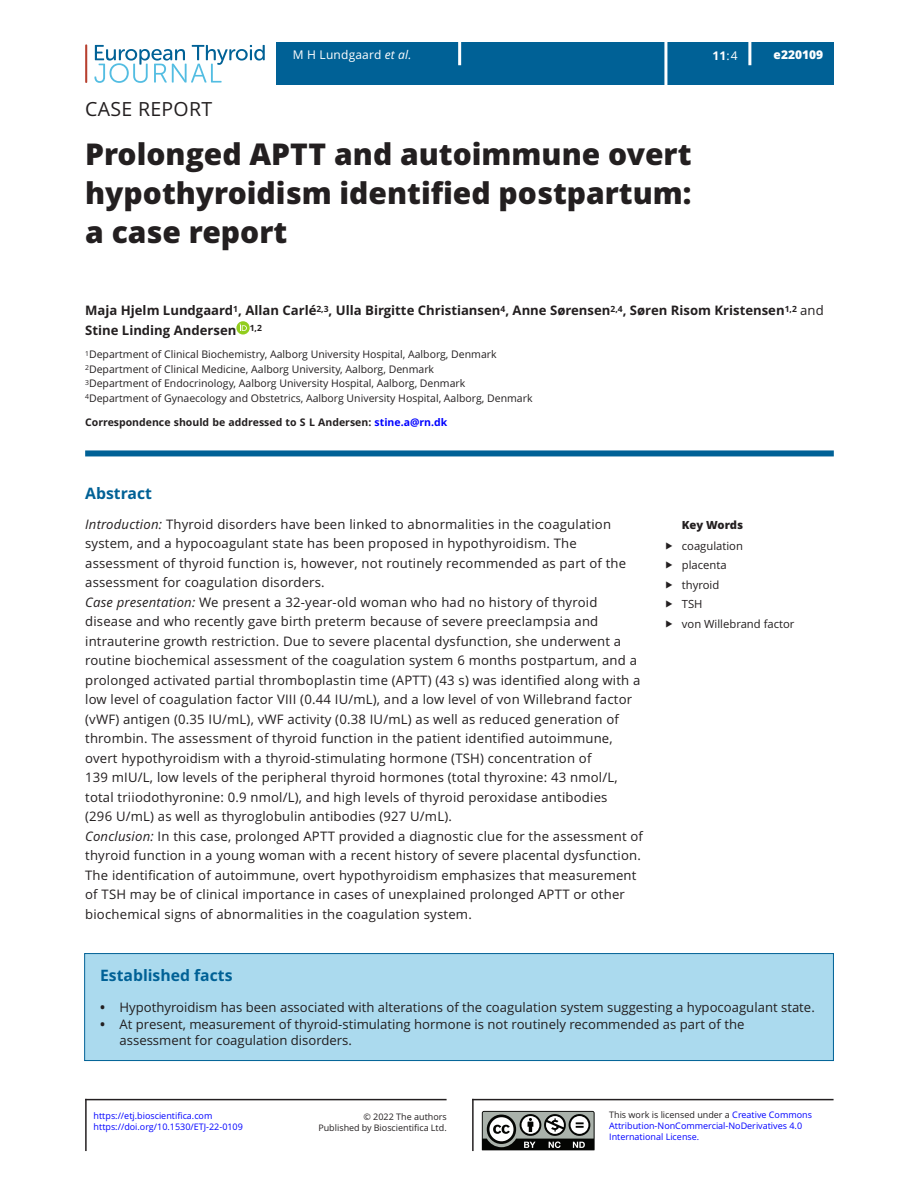
<style>
.page{position:relative;width:919px;height:1187px;background:#fff}
.page>*{position:absolute;margin:0;border:0;box-sizing:border-box;transform-origin:0 0}
.CT{font:800 30px/39px "Open Sans";color:#231f20;text-align:justify}
.AT{font:19.5px "Open Sans";letter-spacing:.015em;color:#231f20}
.ABS_H{font:700 15.75px "Open Sans";color:#006196}
.ABS_TXT{font:13.2px/19.5px "Open Sans";letter-spacing:.015em;color:#231f20}
.ABS_TXT_L{font:13.2px/19.5px "Open Sans";letter-spacing:.015em;color:#231f20}
.AU{font:700 13.2px/19.5px "Open Sans";color:#231f20}
.t1{font:12px "Open Sans";letter-spacing:.015em;color:#fff}
.t2{font:800 12px "Open Sans";color:#fff}
.t3{font:700 12px "Open Sans";color:#fff}
.t4{font:11.25px "Open Sans";color:#231f20}
.Keywords_Head{font:800 11.25px "Open Sans";letter-spacing:-.01em;color:#231f20}
.Address{font:10.5px "Open Sans";color:#231f20}
.Corres{font:700 10.5px "Open Sans";color:#231f20}
.t5{font:9px/11.2px "Open Sans";color:#00f}
.t6{font:9px "Open Sans";color:#231f20}
.s1{font-style:italic}
.s2{font-weight:400}
.s3{color:#00f}
.s4{font-weight:700}
.s5{color:#231f20}
</style>
<div class="page">
<div style="left:276px;top:42px;width:557px;height:43px;background:#006196"></div>
<svg style="left:94px;top:45px;width:171px;height:38px"></svg>
<hr style="left:85px;top:44px;width:2px;height:39px;background:#b7402f">
<div style="left:458px;top:42px;width:3px;height:23px;border:2px solid #fff"></div>
<div style="left:748px;top:42px;width:3px;height:23px;background:#006196;border:2px solid #fff"></div>
<div style="left:664px;top:42px;width:3px;height:44px;background:#006196;border:2px solid #fff"></div>
<svg style="left:236px;top:321px;width:14px;height:13px"></svg>
<svg style="left:240px;top:323px;width:7px;height:8px"></svg>
<div style="left:85px;top:450px;width:748px;height:6px;background:#006196"></div>
<div style="left:85px;top:953px;width:748px;height:107px;background:#abdaee"></div>
<div style="left:84px;top:953px;width:749px;height:107px;border:1px solid #006196"></div>
<svg style="left:482px;top:1110px;width:113px;height:40px"></svg>
<hr style="left:85px;top:1098px;width:361px;height:2px;background:#231f20">
<hr style="left:85px;top:1098px;width:2px;height:52px;background:#231f20">
<hr style="left:472px;top:1098px;width:361px;height:2px;background:#231f20">
<hr style="left:472px;top:1098px;width:1px;height:52px;background:#231f20">
<p class="t1" style="left:293px;top:47px;width:120px">M H Lundgaard <span class="s1">et al.</span></p>
<p class="t3" style="left:712px;top:47px;width:27px">11<span class="s2">:4</span></p>
<p class="t2" style="left:773px;top:46px;width:51px">e220109</p>
<p class="AT" style="left:85px;top:96px;width:129px">CASE REPORT</p>
<p class="CT" style="left:85px;top:133px;width:607px">Prolonged APTT and autoimmune overt hypothyroidism identified postpartum: a case report</p>
<p class="AU" style="left:85px;top:300px;width:740px">Maja Hjelm Lundgaard<sup>1</sup>, Allan Carlé<sup>2,3</sup>, Ulla Birgitte Christiansen<sup>4</sup>, Anne Sørensen<sup>2,4</sup>, Søren Risom Kristensen<sup>1,2</sup> <span class="s2">and<br></span>Stine Linding Andersen <sup>1,2</sup></p>
<p class="Address" style="left:85px;top:347px;width:413px"><sup>1</sup>Department of Clinical Biochemistry, Aalborg University Hospital, Aalborg, Denmark</p>
<p class="Address" style="left:85px;top:362px;width:350px"><sup>2</sup>Department of Clinical Medicine, Aalborg University, Aalborg, Denmark</p>
<p class="Address" style="left:85px;top:376px;width:381px"><sup>3</sup>Department of Endocrinology, Aalborg University Hospital, Aalborg, Denmark</p>
<p class="Address" style="left:85px;top:391px;width:449px"><sup>4</sup>Department of Gynaecology and Obstetrics, Aalborg University Hospital, Aalborg, Denmark</p>
<p class="Corres" style="left:85px;top:414px;width:363px">Correspondence should be addressed to S L Andersen: <span class="s3">stine.a@rn.dk</span></p>
<p class="ABS_H" style="left:85px;top:482px;width:68px">Abstract</p>
<p class="ABS_TXT" style="left:85px;top:513px;width:542px"><span class="s1">Introduction:</span> Thyroid disorders have been linked to abnormalities in the coagulation system, and a hypocoagulant state has been proposed in hypothyroidism. The assessment of thyroid function is, however, not routinely recommended as part of the assessment for coagulation disorders.</p>
<p class="ABS_TXT" style="left:85px;top:591px;width:556px"><span class="s1">Case presentation:</span> We present a 32-year-old woman who had no history of thyroid disease and who recently gave birth preterm because of severe preeclampsia and intrauterine growth restriction. Due to severe placental dysfunction, she underwent a routine biochemical assessment of the coagulation system 6 months postpartum, and a prolonged activated partial thromboplastin time (APTT) (43 s) was identified along with a low level of coagulation factor VIII (0.44 IU/mL), and a low level of von Willebrand factor (vWF) antigen (0.35 IU/mL), vWF activity (0.38 IU/mL) as well as reduced generation of thrombin. The assessment of thyroid function in the patient identified autoimmune, overt hypothyroidism with a thyroid-stimulating hormone (TSH) concentration of<br>139 mIU/L, low levels of the peripheral thyroid hormones (total thyroxine: 43 nmol/L, total triiodothyronine: 0.9 nmol/L), and high levels of thyroid peroxidase antibodies<br>(296 U/mL) as well as thyroglobulin antibodies (927 U/mL).</p>
<p class="ABS_TXT_L" style="left:85px;top:825px;width:559px"><span class="s1">Conclusion:</span> In this case, prolonged APTT provided a diagnostic clue for the assessment of thyroid function in a young woman with a recent history of severe placental dysfunction.<br>The identification of autoimmune, overt hypothyroidism emphasizes that measurement of TSH may be of clinical importance in cases of unexplained prolonged APTT or other biochemical signs of abnormalities in the coagulation system.</p>
<p class="Keywords_Head" style="left:681px;top:516px;width:63px">Key Words</p>
<p class="t4" style="left:681px;top:538px;width:63px">coagulation</p>
<p class="t4" style="left:681px;top:557px;width:46px">placenta</p>
<p class="t4" style="left:681px;top:577px;width:39px">thyroid</p>
<p class="t4" style="left:681px;top:596px;width:22px">TSH</p>
<p class="t4" style="left:681px;top:616px;width:114px">von Willebrand factor</p>
<h1 class="ABS_H" style="left:100px;top:964px;width:134px">Established facts</h1>
<p class="ABS_TXT" style="left:100px;top:997px;width:716px"><span class="s4">•</span> Hypothyroidism has been associated with alterations of the coagulation system suggesting a hypocoagulant state.</p>
<p class="ABS_TXT" style="left:119px;top:1015px;width:626px;line-height:16.5px;text-indent:-20px"><span class="s4">•</span> At present, measurement of thyroid-stimulating hormone is not routinely recommended as part of the assessment for coagulation disorders.</p>
<p class="t5" style="left:94px;top:1109px;width:120px">https://etj.bioscientifica.com</p>
<p class="t6" style="left:363px;top:1109px;width:85px">© 2022 The authors</p>
<p class="t5" style="left:609px;top:1108px;width:204px"><span class="s5">This work is licensed under a</span> Creative Commons<br>Attribution-NonCommercial-NoDerivatives 4.0<br>International License.</p>
<p class="t5" style="left:94px;top:1121px;width:151px">https://doi.org/10.1530/ETJ-22-0109</p>
<p class="t6" style="left:318px;top:1121px;width:130px">Published by Bioscientifica Ltd.</p>
</div>
